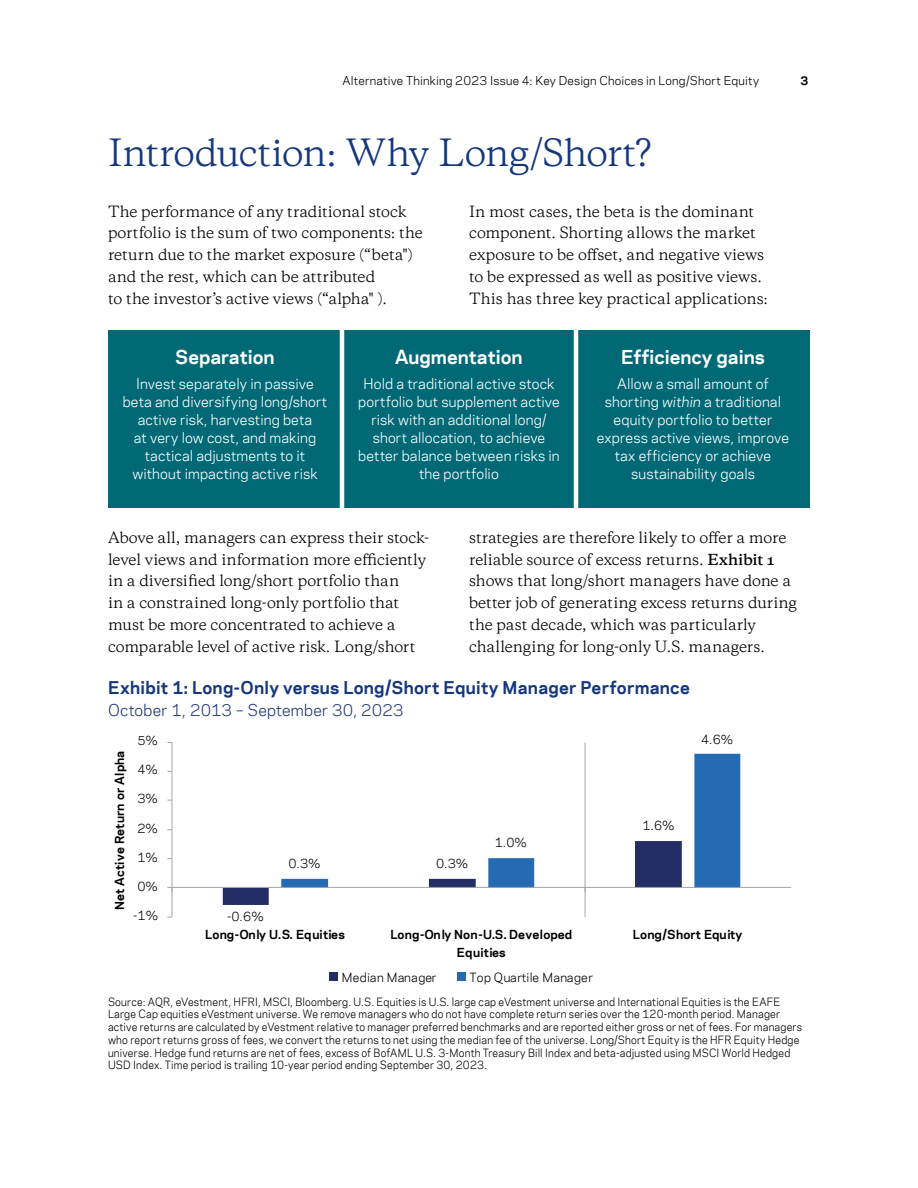
<style>
.page{position:relative;width:918px;height:1188px;background:#fff}
.page>*{position:absolute;margin:0;border:0;box-sizing:border-box;transform-origin:0 0}
.t1{font:34.5px "AQR Copernicus";letter-spacing:-.025em;color:#14377d}
.t2{font:700 18px "AQR Polaris";color:#fff}
.t3{font:700 16.5px "AQR Polaris";letter-spacing:.015em;color:#14377d}
.t4{font:15px "AQR Polaris";letter-spacing:.015em;color:#243b7a}
.t5{font:14.25px/21.8px "AQR Copernicus";letter-spacing:-.005em;color:#000}
.t6{font:13.5px/18px "AQR Polaris";letter-spacing:.01em;color:#fff;text-align:center}
.t7{font:700 11.7px/18px "AQR Polaris";letter-spacing:.01em;color:#000;text-align:center}
.t8{font:11.7px "AQR Polaris";letter-spacing:.015em;color:#000}
.t9{font:11.25px "AQR Polaris";letter-spacing:.02em;color:#000}
.t10{font:700 11.25px "AQR Polaris";color:#000}
.t11{font:10.5px/12.8px "AQR Polaris";letter-spacing:.02em;color:#000;scale:.95 1}
.s1{font-style:italic}
.s2{font-weight:700}
</style>
<div class="page">
<div style="left:108px;top:330px;width:702px;height:178px;background:#006975"></div>
<hr style="left:340px;top:330px;width:4px;height:178px;background:#fff">
<hr style="left:574px;top:330px;width:4px;height:178px;background:#fff">
<hr style="left:585px;top:743px;width:1px;height:174px;background:#a6a5a5">
<svg style="left:584px;top:754px;width:156px;height:133px"></svg>
<hr style="left:172px;top:743px;width:1px;height:174px;background:#a6a5a5">
<hr style="left:172px;top:887px;width:619px;height:1px;background:#a6a5a5">
<svg style="left:223px;top:841px;width:459px;height:64px"></svg>
<svg style="left:167px;top:887px;width:6px;height:5px"></svg>
<div style="left:330px;top:973px;width:8px;height:8px;background:#222d65"></div>
<div style="left:458px;top:973px;width:8px;height:8px;background:#256bb4"></div>
<p class="t9" style="left:342px;top:73px;width:418px">Alternative Thinking 2023 Issue 4: Key Design Choices in Long/Short Equity</p>
<p class="t10" style="left:801px;top:72px;width:9px">3</p>
<h1 class="t1" style="left:108px;top:130px;width:545px">Introduction: Why Long/Short?</h1>
<p class="t5" style="left:108px;top:201px;width:316px">The performance of any traditional stock portfolio is the sum of two components: the return due to the market exposure (“beta") and the rest, which can be attributed<br>to the investor’s active views (“alpha" ).</p>
<p class="t5" style="left:469px;top:201px;width:300px">In most cases, the beta is the dominant component. Shorting allows the market exposure to be offset, and negative views to be expressed as well as positive views.<br>This has three key practical applications:</p>
<p class="t2" style="left:175px;top:344px;width:101px">Separation</p>
<p class="t6" style="left:123px;top:374px;width:206px">Invest separately in passive beta and diversifying long/short active risk, harvesting beta<br>at very low cost, and making tactical adjustments to it without impacting active risk</p>
<p class="t2" style="left:395px;top:344px;width:129px">Augmentation</p>
<p class="t6" style="left:358px;top:374px;width:203px">Hold a traditional active stock portfolio but supplement active risk with an additional long/ short allocation, to achieve better balance between risks in the portfolio</p>
<p class="t2" style="left:621px;top:344px;width:145px">Efficiency gains</p>
<p class="t6" style="left:597px;top:374px;width:194px">Allow a small amount of shorting <span class="s1">within</span> a traditional equity portfolio to better express active views, improve tax efficiency or achieve sustainability goals</p>
<p class="t5" style="left:108px;top:527px;width:323px">Above all, managers can express their stock&shy;level views and information more efficiently in a diversified long/short portfolio than<br>in a constrained long-only portfolio that must be more concentrated to achieve a comparable level of active risk. Long/short</p>
<p class="t5" style="left:469px;top:527px;width:329px">strategies are therefore likely to offer a more reliable source of excess returns. <span class="s2">Exhibit 1 </span>shows that long/short managers have done a better job of generating excess returns during the past decade, which was particularly challenging for long-only U.S. managers.</p>
<p class="t3" style="left:108px;top:675px;width:583px">Exhibit 1: Long-Only versus Long/Short Equity Manager Performance</p>
<p class="t4" style="left:108px;top:698px;width:297px">October 1, 2013 – September 30, 2023</p>
<p class="t8" style="left:137px;top:732px;width:22px">5%</p>
<p class="t7" style="left:110px;top:910px;width:161px;rotate:-90deg">Net Active Return or Alpha</p>
<p class="t8" style="left:137px;top:761px;width:22px">4%</p>
<p class="t8" style="left:137px;top:790px;width:22px">3%</p>
<p class="t8" style="left:137px;top:819px;width:22px">2%</p>
<p class="t8" style="left:137px;top:848px;width:22px">1%</p>
<p class="t8" style="left:137px;top:877px;width:22px">0%</p>
<p class="t8" style="left:133px;top:906px;width:26px">-1%</p>
<p class="t8" style="left:227px;top:908px;width:38px">-0.6%</p>
<p class="t8" style="left:289px;top:854px;width:34px">0.3%</p>
<p class="t8" style="left:436px;top:854px;width:34px">0.3%</p>
<p class="t8" style="left:495px;top:834px;width:34px">1.0%</p>
<p class="t8" style="left:701px;top:731px;width:34px">4.6%</p>
<p class="t8" style="left:642px;top:817px;width:34px">1.6%</p>
<p class="t7" style="left:205px;top:925px;width:141px">Long-Only U.S. Equities</p>
<p class="t7" style="left:390px;top:925px;width:183px">Long-Only Non-U.S. Developed<br>Equities</p>
<p class="t7" style="left:633px;top:925px;width:111px">Long/Short Equity</p>
<p class="t8" style="left:342px;top:969px;width:96px">Median Manager</p>
<p class="t8" style="left:470px;top:969px;width:125px">Top Quartile Manager</p>
<p class="t11" style="left:108px;top:995px;width:732px">Source: AQR, eVestment, HFRI, MSCI, Bloomberg. U.S. Equities is U.S. large cap eVestment universe and International Equities is the EAFE Large Cap equities eVestment universe. We remove managers who do not have complete return series over the 120-month period. Manager active returns are calculated by eVestment relative to manager preferred benchmarks and are reported either gross or net of fees. For managers who report returns gross of fees, we convert the returns to net using the median fee of the universe. Long/Short Equity is the HFR Equity Hedge universe. Hedge fund returns are net of fees, excess of BofAML U.S. 3-Month Treasury Bill Index and beta-adjusted using MSCI World Hedged USD Index. Time period is trailing 10-year period ending September 30, 2023.</p>
</div>
